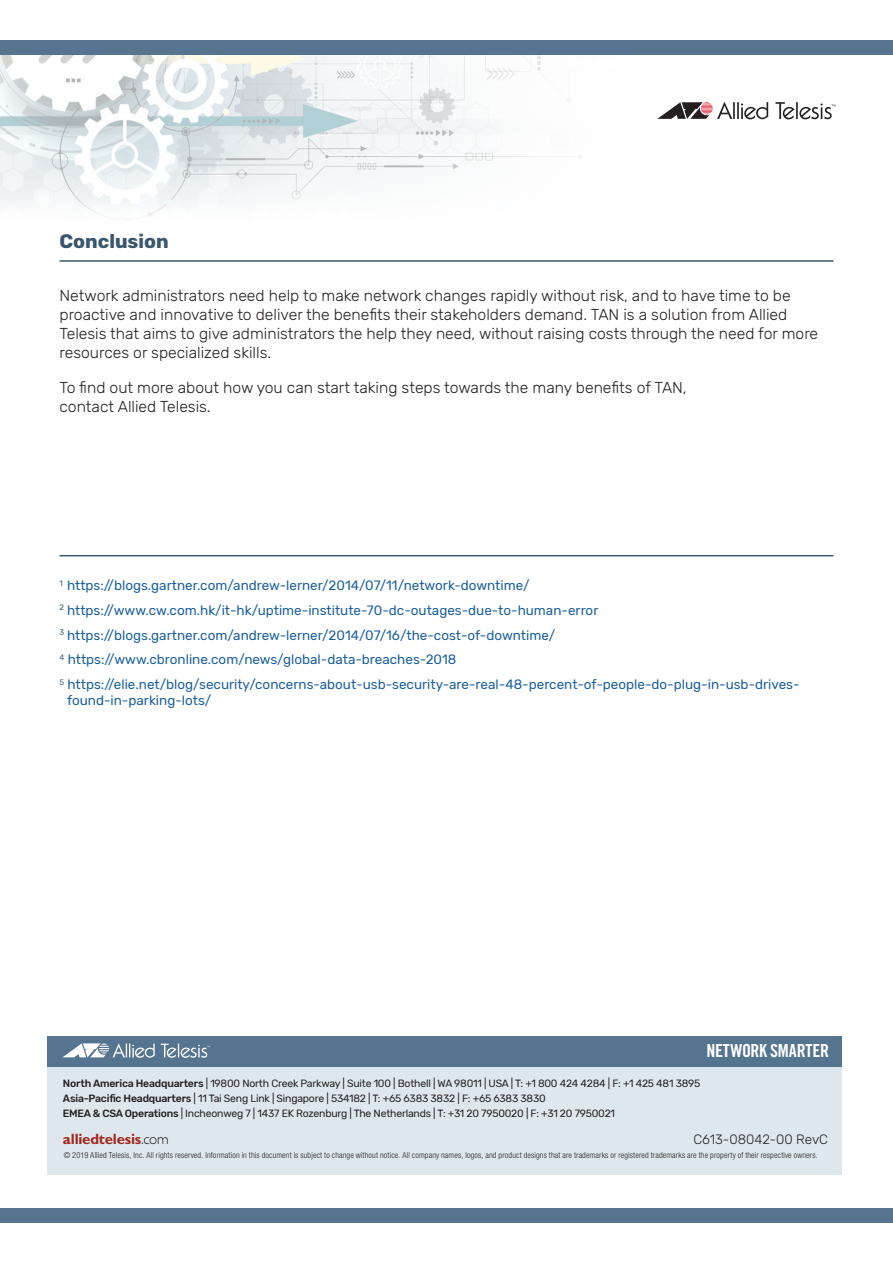
<style>
.page{position:relative;width:893px;height:1263px;background:#fff}
.page>*{position:absolute;margin:0;border:0;box-sizing:border-box;transform-origin:0 0}
.t1{font:700 19.5px "Rubik";color:#39566f}
.t2{font:18px "Trade Gothic Bold Cond Twenty";letter-spacing:-.01em;color:#fff}
.t3{font:300 15.75px/18.9px "Rubik";color:#231f20}
.t4{font:700 15px "Gill Sans Std";letter-spacing:-.015em;color:#a1281b}
.t5{font:13.5px/24.8px "Rubik";color:#175d9e}
.t6{font:300 13.5px "Rubik";color:#231f20}
.t7{font:10.5px/15px "Rubik";letter-spacing:-.02em;color:#231f20}
.t8{font:300 condensed 8.25px "Helvetica Neue";letter-spacing:.015em;color:#231f20}
.s1{font-weight:500}
.s2{font-weight:300;color:#231f20}
</style>
<div class="page">
<img style="left:0;top:56px;width:582px;height:160px">
<svg style="left:775px;top:102px;width:60px;height:18px"></svg>
<svg style="left:657px;top:102px;width:111px;height:18px"></svg>
<div style="left:0;top:1208px;width:893px;height:14px;background:#547490"></div>
<div style="left:0;top:40px;width:893px;height:15px;background:#547490"></div>
<div style="left:48px;top:1066px;width:794px;height:108px;background:#dfe7ee"></div>
<div style="left:48px;top:1036px;width:794px;height:30px;background:#547490"></div>
<svg style="left:161px;top:1044px;width:49px;height:14px"></svg>
<svg style="left:62px;top:1043px;width:93px;height:15px"></svg>
<hr style="left:60px;top:260px;width:773px;height:2px;background:#39566f">
<hr style="left:60px;top:555px;width:773px;height:1px;background:#39566f">
<h1 class="t1" style="left:60px;top:230px;width:111px">Conclusion</h1>
<p class="t3" style="left:60px;top:286px;width:760px">Network administrators need help to make network changes rapidly without risk, and to have time to be proactive and innovative to deliver the benefits their stakeholders demand. TAN is a solution from Allied Telesis that aims to give administrators the help they need, without raising costs through the need for more resources or specialized skills.</p>
<p class="t3" style="left:60px;top:379px;width:629px">To find out more about how you can start taking steps towards the many benefits of TAN, contact Allied Telesis.</p>
<p class="t5" style="left:60px;top:573px;width:741px"><sup>1</sup> https://blogs.gartner.com/andrew-lerner/2014/07/11/network-downtime/<br><sup>2</sup> https://www.cw.com.hk/it-hk/uptime-institute-70-dc-outages-due-to-human-error<br><sup>3</sup> https://blogs.gartner.com/andrew-lerner/2014/07/16/the-cost-of-downtime/<br><sup>4</sup> https://www.cbronline.com/news/global-data-breaches-2018<br><sup>5</sup> https://elie.net/blog/security/concerns-about-usb-security-are-real-48-percent-of-people-do-plug-in-usb-drives-</p>
<p class="t5" style="left:67px;top:688px;width:146px">found-in-parking-lots/</p>
<h2 class="t2" style="left:706px;top:1040px;width:124px">NETWORK SMARTER</h2>
<p class="t7" style="left:63px;top:1076px;width:639px"><span class="s1">North America Headquarters</span> | 19800 North Creek Parkway | Suite 100 | Bothell | WA 98011 | USA | T: +1 800 424 4284 | F: +1 425 481 3895<br><span class="s1">Asia-Pacific Headquarters</span> | 11 Tai Seng Link | Singapore | 534182 | T: +65 6383 3832 | F: +65 6383 3830<br><span class="s1">EMEA &amp; CSA Operations</span> | Incheonweg 7 | 1437 EK Rozenburg | The Netherlands | T: +31 20 7950020 | F: +31 20 7950021</p>
<p class="t6" style="left:693px;top:1132px;width:136px">C613-08042-00 RevC</p>
<p class="t4" style="left:63px;top:1130px;width:107px">alliedtelesis<span class="s2">.com</span></p>
<p class="t8" style="left:64px;top:1150px;width:756px">© 2019 Allied Telesis, Inc. All rights reserved. Information in this document is subject to change without notice. All company names, logos, and product designs that are trademarks or registered trademarks are the property of their respective owners.</p>
</div>
